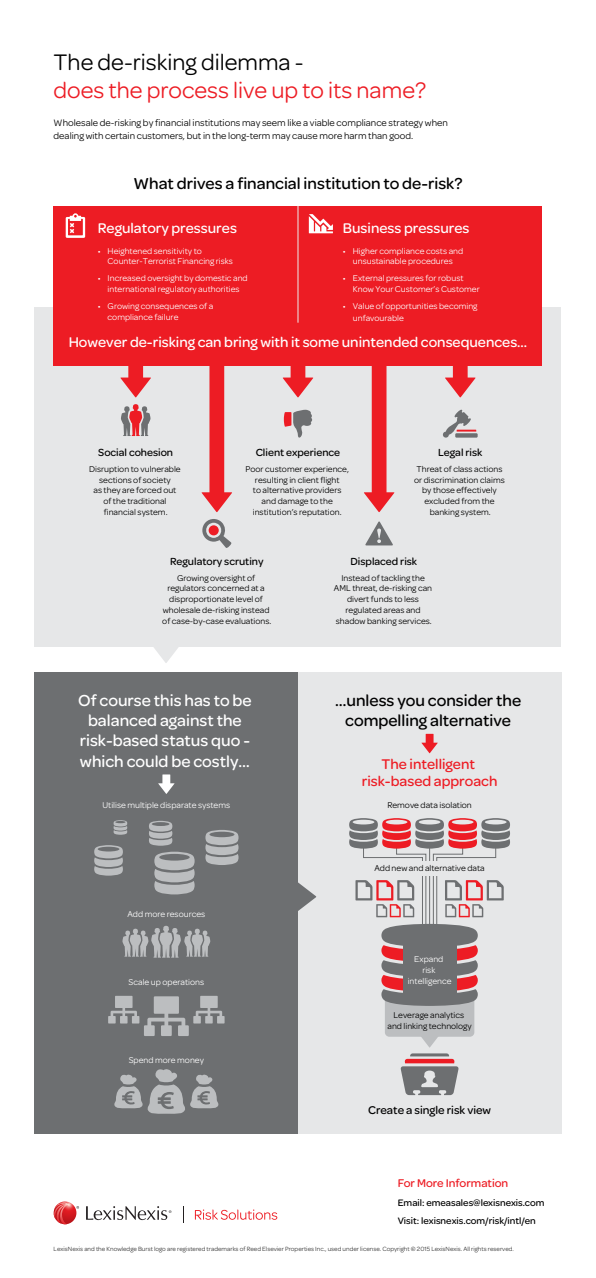
<style>
.page{position:relative;width:596px;height:1278px;background:#fff}
.page>*{position:absolute;margin:0;border:0;box-sizing:border-box;transform-origin:0 0}
.t1{font:24px "Omnes";color:#ed1c24}
.t2{font:24px "Omnes";color:#000}
.t3{font:500 17px/20.4px "Omnes";color:#000;text-align:center}
.t4{font:500 17px/20.4px "Omnes";color:#fff;text-align:center}
.t5{font:500 15px "Omnes";color:#fff}
.t6{font:500 15px/17px "Omnes";color:#ed1c24;text-align:center}
.t7{font:500 12px "Omnes";color:#000}
.t8{font:500 12px "Omnes";color:#ed1c24}
.t9{font:500 11px "Omnes";color:#000}
.t10{font:10px/13px "Omnes";color:#000}
.t11{font:500 10px/18.7px "Omnes";color:#000}
.t12{font:9px/10.8px "Omnes";color:#000;text-align:center}
.t13{font:9px/10.8px "Omnes";color:#fff}
.t14{font:6.5px "Omnes";letter-spacing:.005em;color:#333}
</style>
<div class="page">
<svg style="left:54px;top:1202px;width:25px;height:22px"></svg>
<svg style="left:86px;top:1206px;width:85px;height:14px"></svg>
<svg style="left:183px;top:1206px;width:1px;height:17px"></svg>
<svg style="left:195px;top:1209px;width:82px;height:11px"></svg>
<div style="left:35px;top:307px;width:526px;height:340px;background:#e6e7e8"></div>
<div style="left:54px;top:206px;width:488px;height:160px;background:#ed1c24"></div>
<svg style="left:443px;top:409px;width:33px;height:29px"></svg>
<div style="left:455px;top:433px;width:22px;height:5px;background:#6d6f71"></div>
<hr style="left:297px;top:206px;width:1px;height:117px;background:#ececec">
<svg style="left:121px;top:404px;width:29px;height:32px"></svg>
<svg style="left:283px;top:410px;width:29px;height:28px"></svg>
<svg style="left:202px;top:519px;width:29px;height:29px"></svg>
<svg style="left:120px;top:366px;width:31px;height:31px"></svg>
<svg style="left:201px;top:366px;width:31px;height:146px"></svg>
<svg style="left:282px;top:366px;width:31px;height:31px"></svg>
<svg style="left:154px;top:647px;width:25px;height:16px"></svg>
<svg style="left:445px;top:366px;width:30px;height:31px"></svg>
<svg style="left:364px;top:366px;width:30px;height:146px"></svg>
<svg style="left:308px;top:214px;width:25px;height:19px"></svg>
<svg style="left:66px;top:213px;width:19px;height:25px"></svg>
<div style="left:35px;top:672px;width:263px;height:461px;background:#6d6f71"></div>
<svg style="left:205px;top:830px;width:33px;height:35px"></svg>
<svg style="left:154px;top:852px;width:40px;height:42px"></svg>
<svg style="left:149px;top:821px;width:23px;height:25px"></svg>
<svg style="left:113px;top:820px;width:14px;height:15px"></svg>
<svg style="left:94px;top:845px;width:29px;height:31px"></svg>
<svg style="left:122px;top:926px;width:88px;height:32px"></svg>
<svg style="left:108px;top:996px;width:116px;height:40px"></svg>
<div style="left:298px;top:672px;width:263px;height:461px;background:#e6e7e8"></div>
<div style="left:384px;top:994px;width:90px;height:43px;background:#bcbec0;border-radius:4px"></div>
<svg style="left:400px;top:1037px;width:58px;height:58px"></svg>
<svg style="left:421px;top:734px;width:16px;height:19px"></svg>
<svg style="left:158px;top:774px;width:16px;height:20px"></svg>
<svg style="left:349px;top:818px;width:160px;height:188px"></svg>
<div style="left:402px;top:943px;width:54px;height:58px;background:#6d6f71"></div>
<div style="left:335px;top:862px;width:188px;height:14px;background:#e6e7e8"></div>
<svg style="left:365px;top:521px;width:28px;height:24px"></svg>
<svg style="left:298px;top:882px;width:18px;height:29px"></svg>
<svg style="left:114px;top:1069px;width:104px;height:45px"></svg>
<h1 class="t2" style="left:54px;top:48px;width:251px">The de-risking dilemma -</h1>
<h1 class="t1" style="left:54px;top:77px;width:374px">does the process live up to its name?</h1>
<p class="t10" style="left:54px;top:116px;width:395px">Wholesale de-risking by financial institutions may seem like a viable compliance strategy when dealing with certain customers, but in the long-term may cause more harm than good.</p>
<h2 class="t3" style="left:133px;top:173px;width:330px">What drives a financial institution to de-risk?</h2>
<h3 class="t5" style="left:98px;top:219px;width:141px">Regulatory pressures</h3>
<p class="t13" style="left:108px;top:245px;width:127px;text-indent:-10px">• Heightened sensitivity to<br>Counter-Terrorist Financing risks</p>
<p class="t13" style="left:98px;top:273px;width:151px;text-align:center">• Increased oversight by domestic and international regulatory authorities</p>
<p class="t13" style="left:108px;top:300px;width:107px;text-indent:-10px">• Growing consequences of a compliance failure</p>
<h3 class="t5" style="left:343px;top:219px;width:128px">Business pressures</h3>
<p class="t13" style="left:343px;top:245px;width:122px;text-align:center">• Higher compliance costs and unsustainable procedures</p>
<p class="t13" style="left:352px;top:273px;width:128px;text-indent:-10px">• External pressures for robust<br>Know Your Customer’s Customer</p>
<p class="t13" style="left:352px;top:300px;width:126px;line-height:12px;text-indent:-10px">• Value of opportunities becoming unfavourable</p>
<h3 class="t5" style="left:69px;top:334px;width:460px">However de-risking can bring with it some unintended consequences...</h3>
<p class="t9" style="left:98px;top:446px;width:76px">Social cohesion</p>
<p class="t12" style="left:89px;top:463px;width:93px">Disruption to vulnerable sections of society<br>as they are forced out of the traditional financial system.</p>
<p class="t9" style="left:255px;top:446px;width:86px">Client experience</p>
<p class="t12" style="left:245px;top:463px;width:105px">Poor customer experience, resulting in client flight<br>to alternative providers and damage to the institution’s reputation.</p>
<p class="t9" style="left:438px;top:446px;width:46px">Legal risk</p>
<p class="t12" style="left:414px;top:463px;width:92px">Threat of class actions or discrimination claims by those effectively excluded from the banking system.</p>
<p class="t9" style="left:170px;top:555px;width:95px">Regulatory scrutiny</p>
<p class="t12" style="left:162px;top:572px;width:111px">Growing oversight of regulators concerned at a disproportionate level of wholesale de-risking instead of case-by-case evaluations.</p>
<h2 class="t4" style="left:78px;top:690px;width:175px">Of course this has to be balanced against the risk-based status quo - which could be costly…</h2>
<p class="t13" style="left:102px;top:800px;width:129px">Utilise multiple disparate systems</p>
<p class="t13" style="left:127px;top:908px;width:79px">Add more resources</p>
<p class="t13" style="left:128px;top:977px;width:77px">Scale up operations</p>
<p class="t13" style="left:129px;top:1055px;width:77px">Spend more money</p>
<p class="t9" style="left:350px;top:555px;width:68px">Displaced risk</p>
<p class="t12" style="left:334px;top:572px;width:100px">Instead of tackling the<br>AML threat, de-risking can divert funds to less regulated areas and shadow banking services.</p>
<h2 class="t3" style="left:335px;top:690px;width:187px">…unless you consider the compelling alternative</h2>
<h3 class="t6" style="left:361px;top:755px;width:137px">The intelligent risk-based approach</h3>
<p class="t12" style="left:387px;top:800px;width:86px">Remove data isolation</p>
<p class="t12" style="left:374px;top:863px;width:112px">Add new and alternative data</p>
<p class="t13" style="left:407px;top:953px;width:45px;text-align:center">Expand risk intelligence</p>
<p class="t12" style="left:387px;top:1009px;width:86px">Leverage analytics and linking technology</p>
<h3 class="t7" style="left:368px;top:1104px;width:124px">Create a single risk view</h3>
<h3 class="t8" style="left:397px;top:1176px;width:112px">For More Information</h3>
<p class="t11" style="left:397px;top:1193px;width:148px">Email: emeasales@lexisnexis.com<br>Visit: lexisnexis.com/risk/intl/en</p>
<p class="t14" style="left:54px;top:1245px;width:461px">LexisNexis and the Knowledge Burst logo are registered trademarks of Reed Elsevier Properties Inc., used under license. Copyright © 2015 LexisNexis. All rights reserved.</p>
</div>
